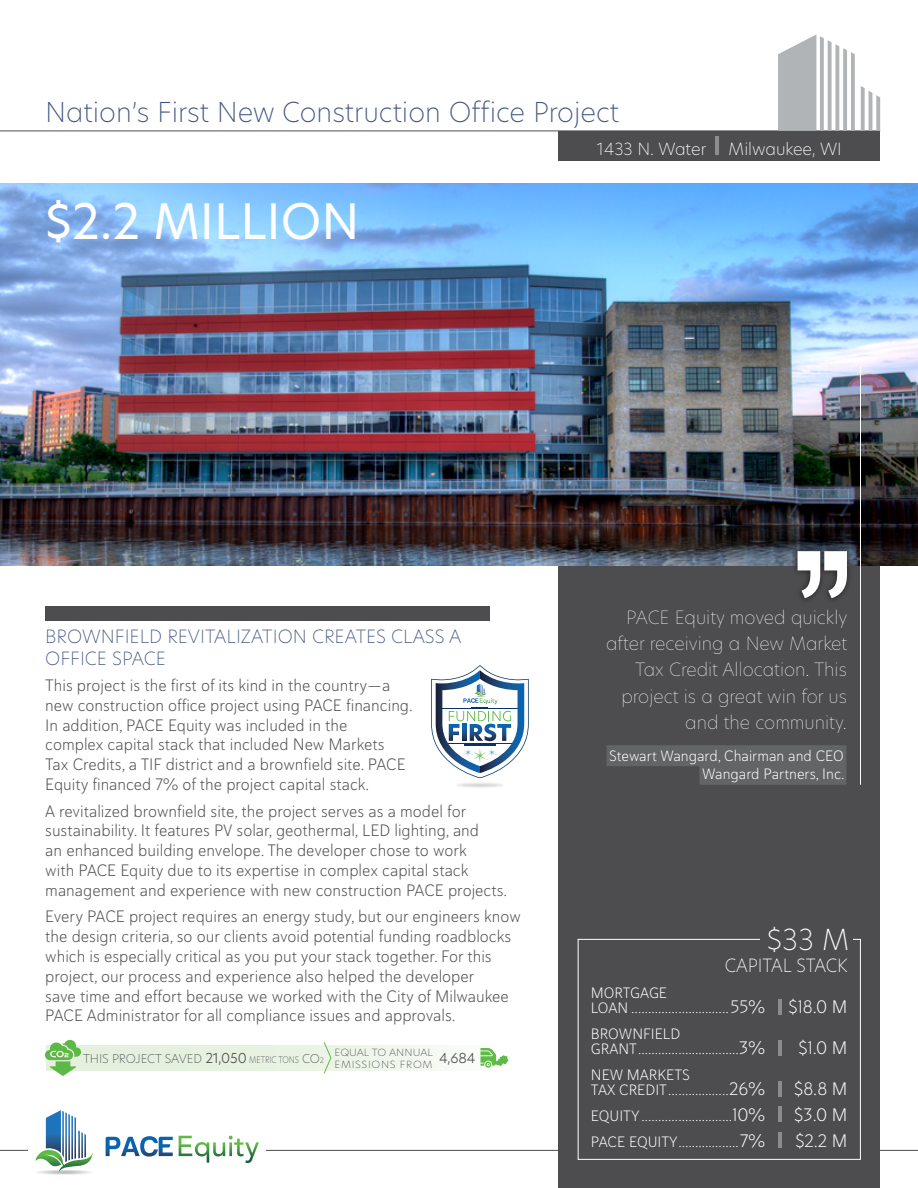
<style>
.page{position:relative;width:918px;height:1188px;background:#fff}
.page>*{position:absolute;margin:0;border:0;box-sizing:border-box;transform-origin:0 0}
.t1{font:48px "New Hero";color:#fff}
.t2{font:200 28.5px "New Hero";color:#fff}
.t3{font:200 27px "New Hero";color:#415381}
.t4{font:100 18px/26.1px "New Hero";color:#fff;text-align:right}
.t5{font:200 18px/21.6px "New Hero";color:#415381}
.t6{font:18px "Haboro Soft Nor Lig";color:#fff}
.t7{font:200 18px "New Hero";color:#fff;scale:.95 1}
.t8{font:16.5px/19.8px "Haboro Soft Nor Lig";color:#4d4d4f}
.t9{font:200 16.5px "New Hero";color:#fff}
.t10{font:15px/15px "Haboro Soft Nor Lig";color:#fff}
.t11{font:200 12px "New Hero";letter-spacing:-.01em;color:#4d4d4f}
.t12{font:200 9.75px/11.2px "New Hero";letter-spacing:.06em;color:#4d4d4f;scale:1.08 1}
.s1{font-weight:300;font-size:13.5px}
.s2{font-size:9px}
.s3{font-size:7.5px}
.s4{font-size:18px}
</style>
<div class="page">
<hr style="left:0;top:1150px;width:918px;height:1px;background:#4d4d4f">
<div style="left:28px;top:1140px;width:238px;height:18px;background:#fff"></div>
<div style="left:35px;top:1170px;width:59px;height:5px;background:#f8f8f9;border-radius:50%"></div>
<div style="left:36px;top:1170px;width:56px;height:5px;background:#f3f4f4;border-radius:50%"></div>
<svg style="left:35px;top:1110px;width:58px;height:64px"></svg>
<svg style="left:106px;top:1136px;width:67px;height:21px"></svg>
<svg style="left:179px;top:1136px;width:80px;height:27px"></svg>
<div style="left:558px;top:512px;width:322px;height:676px;background:#4d4d4f"></div>
<img style="left:0;top:184px;width:918px;height:382px">
<hr style="left:0;top:131px;width:880px;height:1px;background:#4d4d4f">
<div style="left:578px;top:939px;width:283px;height:221px;border:1px solid #fff"></div>
<hr style="left:778px;top:999px;width:3px;height:16px;background:#8a8c8e">
<hr style="left:778px;top:1040px;width:3px;height:16px;background:#8a8c8e">
<hr style="left:778px;top:1081px;width:3px;height:16px;background:#8a8c8e">
<hr style="left:778px;top:1107px;width:3px;height:15px;background:#8a8c8e">
<hr style="left:778px;top:1132px;width:3px;height:16px;background:#8a8c8e">
<div style="left:45px;top:607px;width:445px;height:14px;background:#4d4d4f"></div>
<hr style="left:860px;top:366px;width:1px;height:419px;background:#fff">
<div style="left:607px;top:745px;width:239px;height:21px;background:#636466"></div>
<div style="left:700px;top:764px;width:146px;height:21px;background:#636466"></div>
<svg style="left:792px;top:545px;width:61px;height:55px"></svg>
<svg style="left:798px;top:551px;width:49px;height:47px"></svg>
<svg style="left:861px;top:86px;width:19px;height:45px"></svg>
<svg style="left:778px;top:34px;width:77px;height:97px"></svg>
<div style="left:760px;top:927px;width:93px;height:23px;background:#4d4d4f"></div>
<svg style="left:431px;top:665px;width:98px;height:112px"></svg>
<img style="left:457px;top:777px;width:46px;height:11px">
<div style="left:559px;top:131px;width:321px;height:30px;background:#4d4d4f"></div>
<hr style="left:715px;top:137px;width:4px;height:18px;background:#8a8c8e">
<div style="left:46px;top:1045px;width:454px;height:26px;background:linear-gradient(to right,#deedd5,#f8fbf6)"></div>
<svg style="left:480px;top:1048px;width:29px;height:20px"></svg>
<svg style="left:323px;top:1042px;width:9px;height:32px"></svg>
<svg style="left:45px;top:1040px;width:36px;height:36px"></svg>
<h3 class="t3" style="left:45px;top:94px;width:575px">Nation’s First New Construction Office Project</h3>
<h1 class="t1" style="left:45px;top:189px;width:316px">$2.2 MILLION</h1>
<p class="t9" style="left:597px;top:138px;width:111px">1433 N. Water</p>
<p class="t9" style="left:729px;top:138px;width:115px">Milwaukee, WI</p>
<p class="t5" style="left:45px;top:625px;width:418px">BROWNFIELD REVITALIZATION CREATES CLASS A<br>OFFICE SPACE</p>
<p class="t8" style="left:45px;top:675px;width:369px">This project is the first of its kind in the country—a new construction office project using PACE financing.<br>In addition, PACE Equity was included in the<br>complex capital stack that included New Markets<br>Tax Credits, a TIF district and a brownfield site. PACE Equity financed 7% of the project capital stack.</p>
<p class="t8" style="left:45px;top:801px;width:463px">A revitalized brownfield site, the project serves as a model for sustainability. It features PV solar, geothermal, LED lighting, and<br>an enhanced building envelope. The developer chose to work<br>with PACE Equity due to its expertise in complex capital stack management and experience with new construction PACE projects.</p>
<p class="t8" style="left:45px;top:906px;width:477px">Every PACE project requires an energy study, but our engineers know the design criteria, so our clients avoid potential funding roadblocks which is especially critical as you put your stack together. For this project, our process and experience also helped the developer<br>save time and effort because we worked with the City of Milwaukee PACE Administrator for all compliance issues and approvals.</p>
<p class="t11" style="left:83px;top:1050px;width:242px">THIS PROJECT SAVED <span class="s1">21,050</span> <span class="s2">METRIC TONS</span> CO<span class="s3">2</span></p>
<p class="t12" style="left:335px;top:1047px;width:132px">EQUAL TO ANNUAL<br>EMISSIONS FROM <sup>4,684</sup></p>
<p class="t4" style="left:606px;top:604px;width:243px">PACE Equity moved quickly after receiving a New Market<br>Tax Credit Allocation. This project is a great win for us and the community.</p>
<p class="t10" style="left:609px;top:746px;width:237px;line-height:18.6px;text-align:right">Stewart Wangard, Chairman and CEO<br>Wangard Partners, Inc.</p>
<h2 class="t2" style="left:767px;top:920px;width:84px">$33 M</h2>
<p class="t7" style="left:725px;top:953px;width:131px">CAPITAL STACK</p>
<p class="t10" style="left:591px;top:986px;width:176px">MORTGAGE<br>LOAN .............................<span class="s4">55%</span></p>
<p class="t6" style="left:789px;top:995px;width:60px">$18.0 M</p>
<p class="t10" style="left:591px;top:1026px;width:176px">BROWNFIELD<br>GRANT..............................<span class="s4">3%</span></p>
<p class="t6" style="left:799px;top:1036px;width:50px">$1.0 M</p>
<p class="t10" style="left:591px;top:1067px;width:176px">NEW MARKETS<br>TAX CREDIT..................<span class="s4">26%</span></p>
<p class="t6" style="left:794px;top:1077px;width:55px">$8.8 M</p>
<p class="t10" style="left:591px;top:1108px;width:176px">EQUITY...........................<span class="s4">10%</span></p>
<p class="t6" style="left:794px;top:1103px;width:55px">$3.0 M</p>
<p class="t10" style="left:591px;top:1134px;width:176px">PACE EQUITY..................<span class="s4">7%</span></p>
<p class="t6" style="left:795px;top:1129px;width:54px">$2.2 M</p>
</div>
